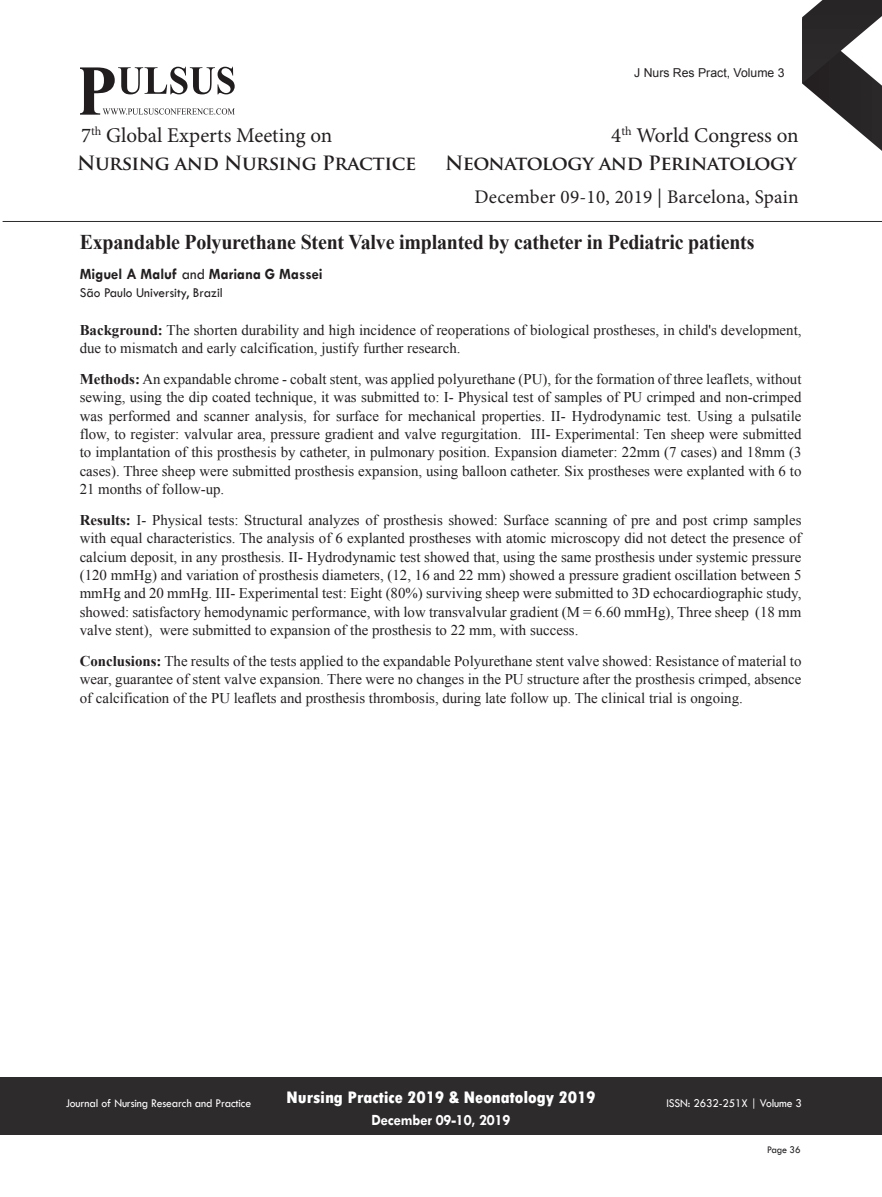
<style>
.page{position:relative;width:882px;height:1197px;background:#fff}
.page>*{position:absolute;margin:0;border:0;box-sizing:border-box;transform-origin:0 0}
.t1{font:700 21px "Times New Roman";letter-spacing:-.01em;color:#231f20;scale:.95 1}
.t2{font:21px "Minion Pro";color:#231f20}
.t3{font:700 19.25px "Trajan Pro";letter-spacing:-.02em;color:#231f20}
.t4{font:19.25px "Minion Pro";letter-spacing:.01em;color:#231f20}
.t5{font:800 condensed 17.5px "Tw Cen";letter-spacing:-.01em;color:#fff;scale:1.1 1}
.Name{font:700 15.75px "Tw Cen";color:#231f20;scale:.95 1}
.t6{font:700 15.75px "Tw Cen";letter-spacing:-.01em;color:#fff;scale:.95 1}
.Abstract{font:14.88px/18.4px "Times New Roman";color:#231f20;text-align:justify}
.Affiliation{font:14px "Tw Cen";color:#231f20;scale:.95 1}
.t7{font:12.25px "Tw Cen";letter-spacing:-.01em;color:#fff;scale:.95 1}
.t8{font:12.25px "Arial";color:#231f20}
.t9{font:10.5px "Tw Cen";letter-spacing:-.02em;color:#231f20;scale:.95 1}
.s1{font-weight:400}
.s2{font-weight:700}
</style>
<div class="page">
<svg style="left:802px;top:0;width:80px;height:151px"></svg>
<div style="left:0;top:1077px;width:882px;height:58px;background:#2e2b2c"></div>
<svg style="left:80px;top:67px;width:155px;height:48px"></svg>
<hr style="left:3px;top:221px;width:879px;height:1px;background:#05365f">
<p class="t8" style="left:634px;top:65px;width:152px">J Nurs Res Pract, Volume 3</p>
<h1 class="t2" style="left:81px;top:121px;width:253px">7<sup>th</sup> Global Experts Meeting on</h1>
<h1 class="t2" style="left:611px;top:121px;width:189px">4<sup>th</sup> World Congress on</h1>
<p class="t3" style="left:77px;top:151px;width:341px">Nursing and Nursing Practice</p>
<p class="t3" style="left:445px;top:151px;width:353px">Neonatology and Perinatology</p>
<p class="t4" style="left:474px;top:184px;width:326px">December 09-10, 2019 | Barcelona, Spain</p>
<p class="t1" style="left:80px;top:228px;width:712px">Expandable Polyurethane Stent Valve implanted by catheter in Pediatric patients</p>
<p class="Name" style="left:80px;top:265px;width:257px">Miguel A Maluf <span class="s1">and</span> Mariana G Massei</p>
<p class="Affiliation" style="left:80px;top:284px;width:152px">São Paulo University, Brazil</p>
<p class="Abstract" style="left:80px;top:320px;width:723px"><span class="s2">Background:</span> The shorten durability and high incidence of reoperations of biological prostheses, in child's development, due to mismatch and early calcification, justify further research.</p>
<p class="Abstract" style="left:80px;top:370px;width:723px"><span class="s2">Methods:</span> An expandable chrome - cobalt stent, was applied polyurethane (PU), for the formation of three leaflets, without sewing, using the dip coated technique, it was submitted to: I- Physical test of samples of PU crimped and non-crimped was performed and scanner analysis, for surface for mechanical properties. II- Hydrodynamic test. Using a pulsatile flow, to register: valvular area, pressure gradient and valve regurgitation. III- Experimental: Ten sheep were submitted to implantation of this prosthesis by catheter, in pulmonary position. Expansion diameter: 22mm (7 cases) and 18mm (3 cases). Three sheep were submitted prosthesis expansion, using balloon catheter. Six prostheses were explanted with 6 to 21 months of follow-up.</p>
<p class="Abstract" style="left:80px;top:511px;width:723px"><span class="s2">Results:</span> I- Physical tests: Structural analyzes of prosthesis showed: Surface scanning of pre and post crimp samples with equal characteristics. The analysis of 6 explanted prostheses with atomic microscopy did not detect the presence of calcium deposit, in any prosthesis. II- Hydrodynamic test showed that, using the same prosthesis under systemic pressure (120 mmHg) and variation of prosthesis diameters, (12, 16 and 22 mm) showed a pressure gradient oscillation between 5 mmHg and 20 mmHg. III- Experimental test: Eight (80%) surviving sheep were submitted to 3D echocardiographic study, showed: satisfactory hemodynamic performance, with low transvalvular gradient (M = 6.60 mmHg), Three sheep (18 mm valve stent), were submitted to expansion of the prosthesis to 22 mm, with success.</p>
<p class="Abstract" style="left:80px;top:652px;width:723px"><span class="s2">Conclusions:</span> The results of the tests applied to the expandable Polyurethane stent valve showed: Resistance of material to wear, guarantee of stent valve expansion. There were no changes in the PU structure after the prosthesis crimped, absence of calcification of the PU leaflets and prosthesis thrombosis, during late follow up. The clinical trial is ongoing.</p>
<p class="t5" style="left:286px;top:1087px;width:283px">Nursing Practice 2019 &amp; Neonatology 2019</p>
<p class="t6" style="left:372px;top:1111px;width:148px">December 09-10, 2019</p>
<p class="t7" style="left:66px;top:1096px;width:197px">Journal of Nursing Research and Practice</p>
<p class="t7" style="left:666px;top:1095px;width:144px">ISSN: 2632-251X | Volume 3</p>
<p class="t9" style="left:767px;top:1143px;width:37px">Page 36</p>
</div>
